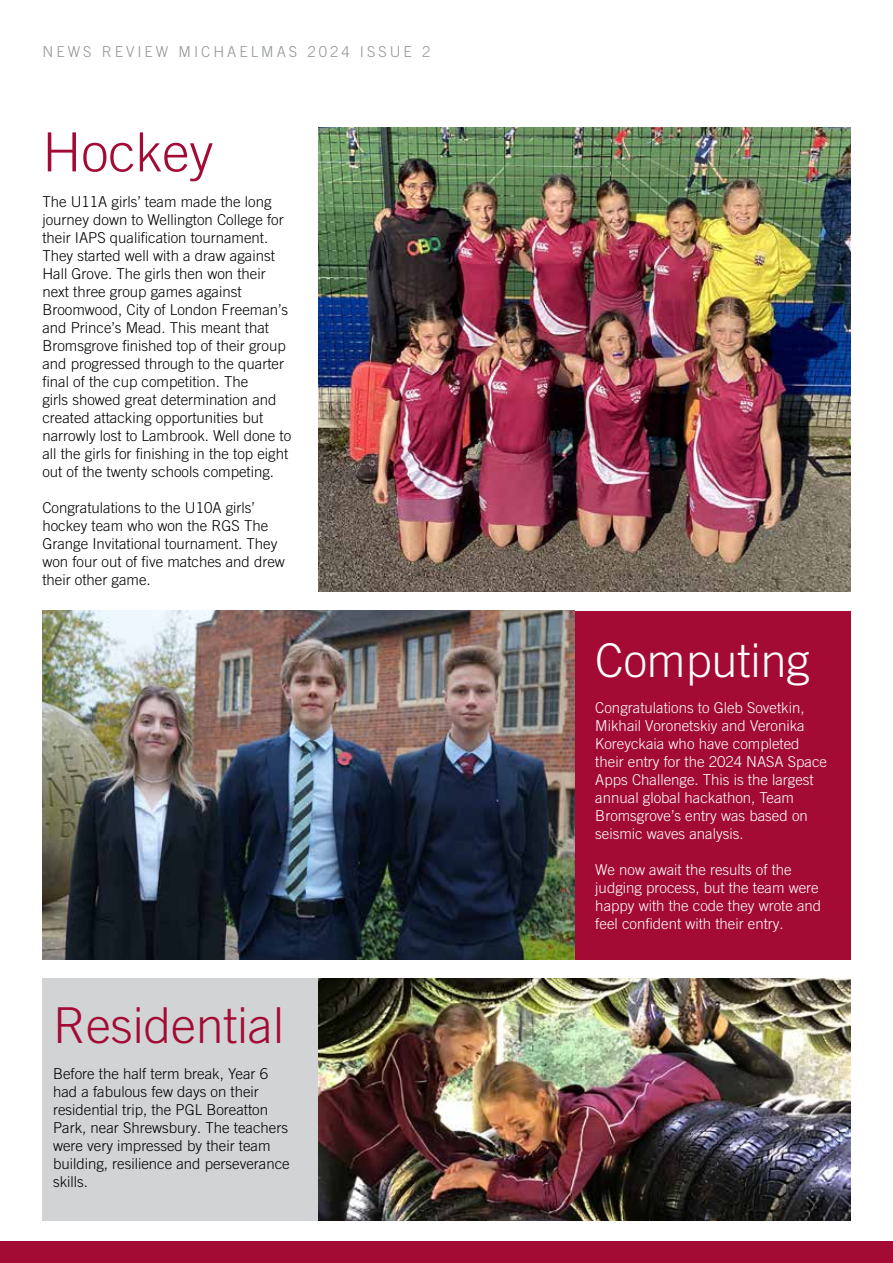
<style>
.page{position:relative;width:893px;height:1263px;background:#fff}
.page>*{position:absolute;margin:0;border:0;box-sizing:border-box;transform-origin:0 0}
.t1{font:300 54px "Trade Gothic LT Com";color:#a30b35}
.t2{font:300 49.5px "Trade Gothic LT Com";color:#a30b35}
.t3{font:300 46.5px "Trade Gothic LT Com";color:#fff}
.t4{font:300 15px/18px "Trade Gothic LT Com";color:#000}
.t5{font:300 15px/18px "Trade Gothic LT Com";color:#fff}
.t6{font:300 15px "Trade Gothic LT Com";letter-spacing:.2em;color:#939598}
</style>
<div class="page">
<div style="left:42px;top:978px;width:808px;height:243px;background:#d1d3d4"></div>
<div style="left:1px;top:1241px;width:892px;height:21px;background:#a30b35"></div>
<img style="left:319px;top:128px;width:531px;height:463px">
<img style="left:319px;top:978px;width:531px;height:242px">
<div style="left:42px;top:611px;width:809px;height:349px;background:#a30b35"></div>
<img style="left:43px;top:611px;width:531px;height:349px">
<p class="t6" style="left:43px;top:43px;width:389px">NEWS REVIEW MICHAELMAS 2024 ISSUE 2</p>
<h1 class="t1" style="left:42px;top:120px;width:172px">Hockey</h1>
<p class="t4" style="left:42px;top:193px;width:250px">The U11A girls’ team made the long journey down to Wellington College for their IAPS qualification tournament.<br>They started well with a draw against Hall Grove. The girls then won their next three group games against Broomwood, City of London Freeman’s and Prince’s Mead. This meant that Bromsgrove finished top of their group and progressed through to the quarter final of the cup competition. The<br>girls showed great determination and created attacking opportunities but narrowly lost to Lambrook. Well done to all the girls for finishing in the top eight out of the twenty schools competing.</p>
<p class="t4" style="left:42px;top:499px;width:244px">Congratulations to the U10A girls’ hockey team who won the RGS The<br>Grange Invitational tournament. They won four out of five matches and drew their other game.</p>
<h2 class="t2" style="left:53px;top:996px;width:233px">Residential</h2>
<p class="t4" style="left:53px;top:1064px;width:238px">Before the half term break, Year 6 had a fabulous few days on their residential trip, the PGL Boreatton<br>Park, near Shrewsbury. The teachers were very impressed by their team building, resilience and perseverance skills.</p>
<h3 class="t3" style="left:595px;top:632px;width:216px">Computing</h3>
<p class="t5" style="left:595px;top:698px;width:233px">Congratulations to Gleb Sovetkin,<br>Mikhail Voronetskiy and Veronika<br>Koreyckaia who have completed their entry for the 2024 NASA Space<br>Apps Challenge. This is the largest annual global hackathon, Team<br>Bromsgrove’s entry was based on seismic waves analysis.</p>
<p class="t5" style="left:595px;top:860px;width:227px">We now await the results of the judging process, but the team were happy with the code they wrote and feel confident with their entry.</p>
</div>
